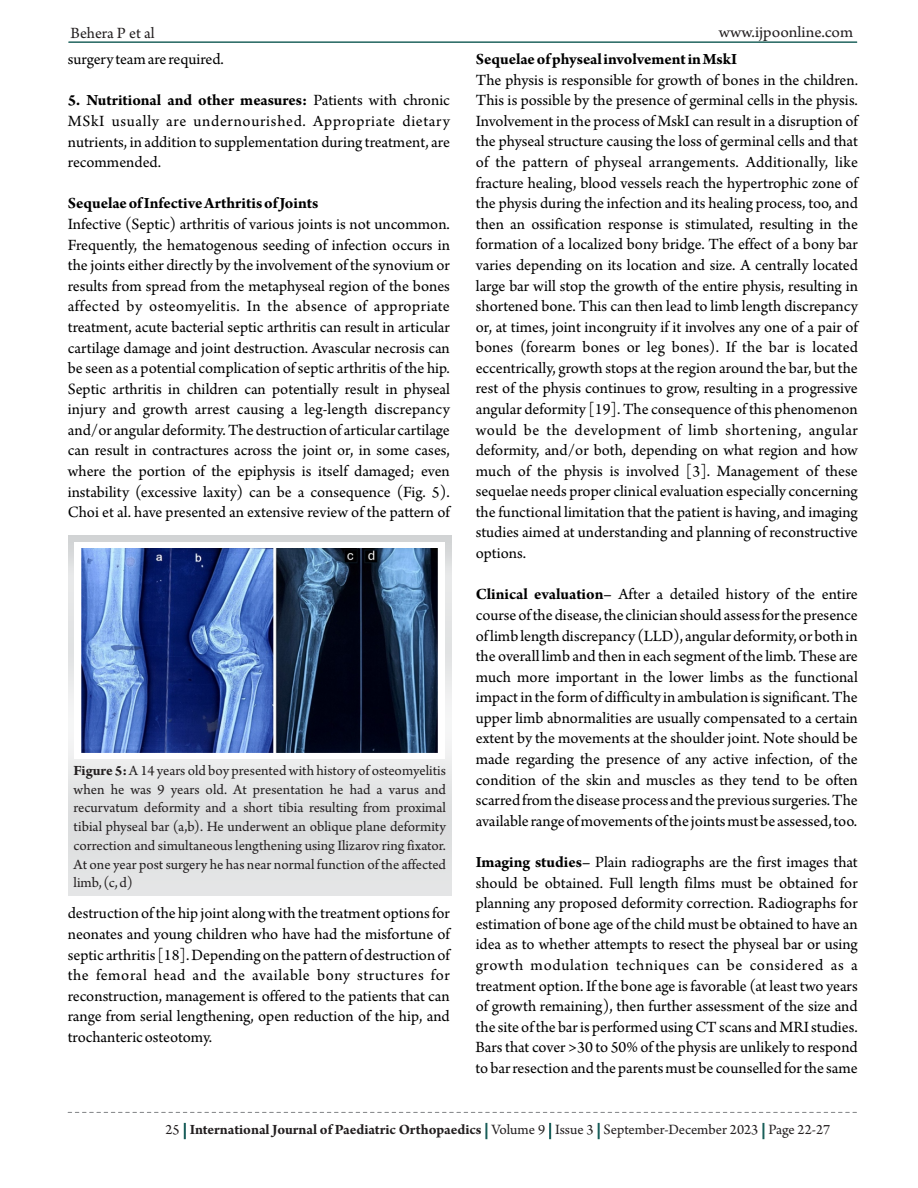
<style>
.page{position:relative;width:918px;height:1188px;background:#fff}
.page>*{position:absolute;margin:0;border:0;box-sizing:border-box;transform-origin:0 0}
.t1{font:16.5px/20.5px "Arno Pro";color:#000;text-align:justify}
.t2{font:700 16.5px "Arno Pro";color:#000}
.t3{font:16.5px "Arno Pro";color:#231f20;scale:1.05 1}
.t4{font:16.5px "Arno Pro";color:#231f20}
.t5{font:15px/18.8px "Arno Pro";color:#231f20;text-align:justify}
.s1{font-weight:700}
.s2{color:#2e3092}
</style>
<div class="page">
<svg style="left:68px;top:1112px;width:789px;height:1px"></svg>
<hr style="left:69px;top:42px;width:788px;height:1px;background:#195f59">
<img style="left:81px;top:548px;width:357px;height:204px">
<p class="t4" style="left:71px;top:26px;width:85px">Behera P et al</p>
<p class="t3" style="left:719px;top:26px;width:130px">www.ijpoonline.com</p>
<p class="t1" style="left:68px;top:51px;width:158px">surgery team are required.</p>
<p class="t1" style="left:68px;top:92px;width:384px"><span class="s1">5. Nutritional and other measures:</span> Patients with chronic MSkI usually are undernourished. Appropriate dietary nutrients, in addition to supplementation during treatment, are recommended.</p>
<p class="t2" style="left:68px;top:197px;width:252px">Sequelae of Infective Arthritis of Joints</p>
<p class="t1" style="left:68px;top:216px;width:384px">Infective (Septic) arthritis of various joints is not uncommon.<br>Frequently, the hematogenous seeding of infection occurs in the joints either directly by the involvement of the synovium or results from spread from the metaphyseal region of the bones affected by osteomyelitis. In the absence of appropriate treatment, acute bacterial septic arthritis can result in articular cartilage damage and joint destruction. Avascular necrosis can be seen as a potential complication of septic arthritis of the hip.<br>Septic arthritis in children can potentially result in physeal injury and growth arrest causing a leg-length discrepancy and/or angular deformity. The destruction of articular cartilage can result in contractures across the joint or, in some cases, where the portion of the epiphysis is itself damaged; even instability (excessive laxity) can be a consequence (Fig. 5).<br>Choi et al. have presented an extensive review of the pattern of</p>
<p class="t5" style="left:74px;top:763px;width:374px"><span class="s1">Figure 5:</span>A 14 years old boy presented with history of osteomyelitis when he was 9 years old. At presentation he had a varus and recurvatum deformity and a short tibia resulting from proximal tibial physeal bar (a,b). He underwent an oblique plane deformity correction and simultaneous lengthening using Ilizarov ring fixator.<br>At one year post surgery he has near normal function of the affected limb, (c, d)</p>
<p class="t1" style="left:68px;top:905px;width:384px">destruction of the hip joint along with the treatment options for neonates and young children who have had the misfortune of septic arthritis [18]. Depending on the pattern of destruction of the femoral head and the available bony structures for reconstruction, management is offered to the patients that can range from serial lengthening, open reduction of the hip, and trochanteric osteotomy.</p>
<p class="t2" style="left:476px;top:53px;width:263px">Sequelae of physeal involvement in MskI</p>
<p class="t1" style="left:476px;top:72px;width:384px">The physis is responsible for growth of bones in the children.<br>This is possible by the presence of germinal cells in the physis.<br>Involvement in the process of MskI can result in a disruption of the physeal structure causing the loss of germinal cells and that of the pattern of physeal arrangements. Additionally, like fracture healing, blood vessels reach the hypertrophic zone of the physis during the infection and its healing process, too, and then an ossification response is stimulated, resulting in the formation of a localized bony bridge. The effect of a bony bar varies depending on its location and size. A centrally located large bar will stop the growth of the entire physis, resulting in shortened bone. This can then lead to limb length discrepancy or, at times, joint incongruity if it involves any one of a pair of bones (forearm bones or leg bones). If the bar is located eccentrically, growth stops at the region around the bar, but the rest of the physis continues to grow, resulting in a progressive angular deformity [19]. The consequence of this phenomenon would be the development of limb shortening, angular deformity, and/or both, depending on what region and how much of the physis is involved [3]. Management of these sequelae needs proper clinical evaluation especially concerning the functional limitation that the patient is having, and imaging studies aimed at understanding and planning of reconstructive options.</p>
<p class="t1" style="left:476px;top:586px;width:384px"><span class="s1">Clinical evaluation–</span> After a detailed history of the entire course of the disease, the clinician should assess for the presence of limb length discrepancy (LLD), angular deformity, or both in the overall limb and then in each segment of the limb. These are much more important in the lower limbs as the functional impact in the form of difficulty in ambulation is significant. The upper limb abnormalities are usually compensated to a certain extent by the movements at the shoulder joint. Note should be made regarding the presence of any active infection, of the condition of the skin and muscles as they tend to be often scarred from the disease process and the previous surgeries. The available range of movements of the joints must be assessed, too.</p>
<p class="t1" style="left:476px;top:854px;width:384px"><span class="s1">Imaging studies–</span> Plain radiographs are the first images that should be obtained. Full length films must be obtained for planning any proposed deformity correction. Radiographs for estimation of bone age of the child must be obtained to have an idea as to whether attempts to resect the physeal bar or using growth modulation techniques can be considered as a treatment option. If the bone age is favorable (at least two years of growth remaining), then further assessment of the size and the site of the bar is performed using CT scans and MRI studies.<br>Bars that cover &gt;30 to 50% of the physis are unlikely to respond to bar resection and the parents must be counselled for the same</p>
<p class="t5" style="left:166px;top:1122px;width:666px">25 <span class="s2">|</span> <span class="s1">International Journal of Paediatric Orthopaedics</span> <span class="s2">|</span> Volume 9 <span class="s2">|</span> Issue 3 <span class="s2">|</span> September-December 2023 <span class="s2">|</span> Page 22-27</p>
</div>
